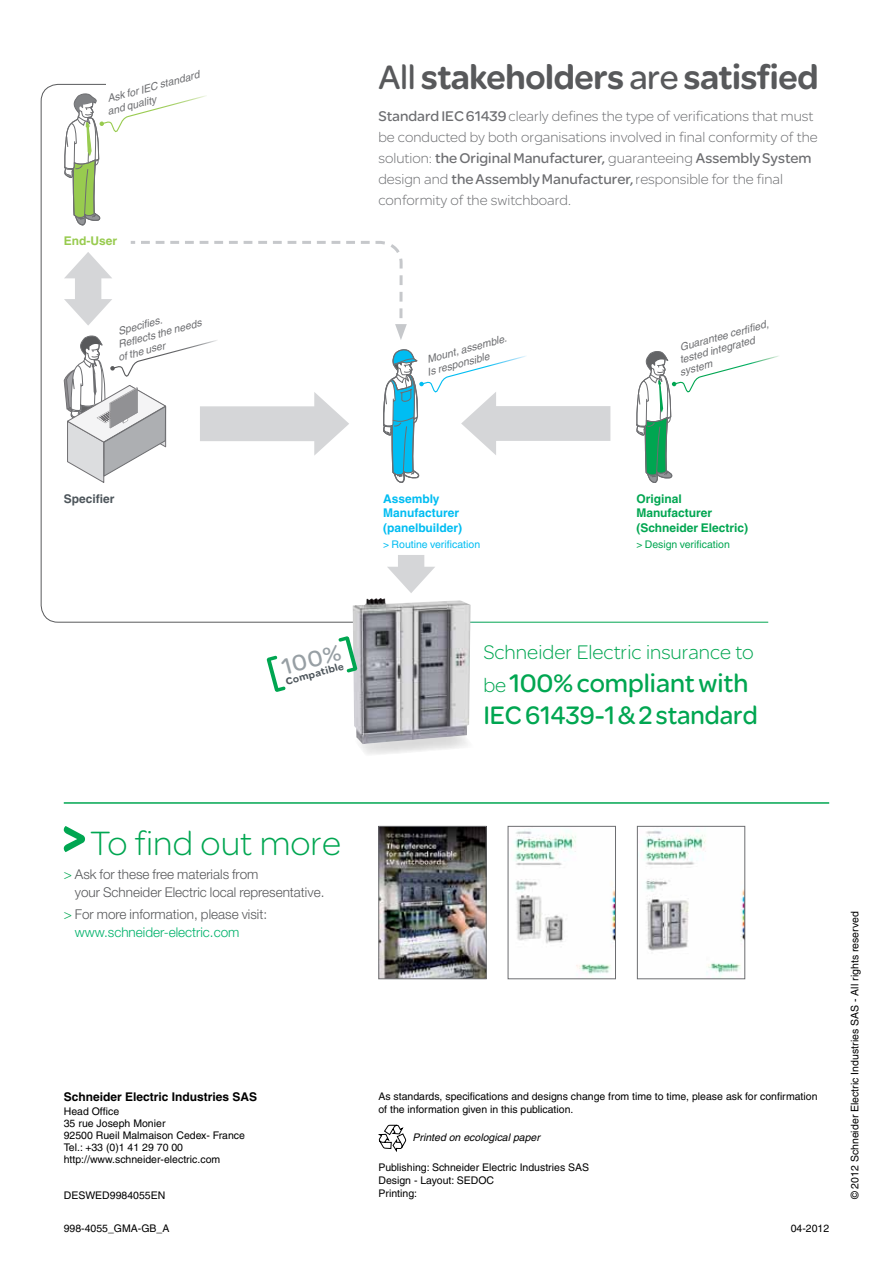
<style>
.page{position:relative;width:893px;height:1263px;background:#fff}
.page>*{position:absolute;margin:0;border:0;box-sizing:border-box;transform-origin:0 0}
.t1{font:900 36px "SE Optimist";letter-spacing:-.01em;color:#58595b}
.t2{font:300 36px "SE Optimist";color:#00a651}
.t3{font:27px/32.4px "SE Optimist";color:#00a651}
.t4{font:23.85px "SE Optimist";color:#979fa4}
.t5{font:300 21px "SE Optimist";color:#00a651}
.t6{font:300 15px/21px "SE Optimist";color:#6d6e71}
.t7{font:300 13.5px/18px "Helvetica Neue";color:#58595b}
.t8{font:700 12px/14.4px "Helvetica";color:#00a651}
.t9{font:700 12px/14.4px "Helvetica";color:#00bdf2}
.t10{font:700 12px "Helvetica";color:#000}
.t11{font:700 12px "Helvetica";color:#4d555b}
.t12{font:700 12px "Helvetica";color:#98cb4f}
.t13{font:10.5px/12px "Helvetica";color:#000}
.t14{font:italic 10.5px/12.6px "Helvetica";color:#6d6e71}
.t15{font:italic 10.5px "Helvetica";color:#000}
.t16{font:10.5px "Helvetica";color:#00bdf2}
.t17{font:10.5px "Helvetica";color:#00a651}
.t18{font:900 10.5px "SE Optimist";color:#4d555b}
.s1{font-weight:400}
.s2{font-weight:300;font-size:21px}
.s3{color:#00a651}
.s4{color:#00b26b}
</style>
<div class="page">
<svg style="left:40px;top:84px;width:729px;height:539px"></svg>
<div style="left:106px;top:58px;width:121px;height:59px;background:#fff"></div>
<svg style="left:64px;top:826px;width:21px;height:26px"></svg>
<hr style="left:64px;top:802px;width:765px;height:2px;background:#00a651">
<svg style="left:378px;top:1125px;width:28px;height:27px"></svg>
<svg style="left:360px;top:744px;width:107px;height:10px"></svg>
<div style="left:378px;top:64px;width:449px;height:25px;background:#fff"></div>
<svg style="left:387px;top:555px;width:48px;height:38px"></svg>
<img style="left:380px;top:828px;width:104px;height:149px">
<div style="left:378px;top:826px;width:108px;height:153px;border:1px solid #6d6e71"></div>
<img style="left:514px;top:829px;width:100px;height:146px">
<div style="left:508px;top:826px;width:108px;height:153px;border:1px solid #6d6e71"></div>
<img style="left:644px;top:829px;width:99px;height:146px">
<div style="left:637px;top:826px;width:108px;height:153px;border:1px solid #6d6e71"></div>
<img style="left:353px;top:598px;width:117px;height:146px">
<svg style="left:267px;top:656px;width:19px;height:36px"></svg>
<svg style="left:338px;top:636px;width:19px;height:37px"></svg>
<svg style="left:636px;top:351px;width:143px;height:132px"></svg>
<svg style="left:64px;top:239px;width:546px;height:244px"></svg>
<svg style="left:64px;top:93px;width:148px;height:132px"></svg>
<p class="t14" style="left:103px;top:94px;width:100px;text-indent:3px;rotate:-15deg">Ask for IEC standard and quality</p>
<p class="t12" style="left:64px;top:234px;width:55px">End-User</p>
<p class="t14" style="left:117px;top:325px;width:47px;rotate:-15deg">Specifi es.</p>
<p class="t14" style="left:117px;top:338px;width:87px;rotate:-15deg">Refl ects the needs</p>
<p class="t14" style="left:117px;top:351px;width:50px;rotate:-15deg">of the user</p>
<h1 class="t1" style="left:378px;top:51px;width:441px"><span class="s1">All</span> stakeholders <span class="s1">are</span> satisfied</h1>
<p class="t6" style="left:378px;top:105px;width:441px"><span class="s1">Standard IEC 61439</span> clearly defines the type of verifications that must be conducted by both organisations involved in final conformity of the solution: <span class="s1">the Original Manufacturer,</span> guaranteeing <span class="s1">Assembly System </span>design and <span class="s1">the Assembly Manufacturer,</span> responsible for the final conformity of the switchboard.</p>
<p class="t14" style="left:422px;top:354px;width:87px;text-indent:3px;rotate:-15deg">Mount, assemble.<br>Is responsible</p>
<p class="t14" style="left:678px;top:341px;width:93px;rotate:-15deg">Guarantee cerfi fi ed,</p>
<p class="t14" style="left:678px;top:354px;width:79px;rotate:-15deg">tested integrated</p>
<p class="t14" style="left:678px;top:366px;width:35px;rotate:-15deg">system</p>
<p class="t11" style="left:64px;top:491px;width:52px">Specifier</p>
<p class="t8" style="left:636px;top:491px;width:113px">Original<br>Manufacturer (Schneider Electric)</p>
<p class="t17" style="left:636px;top:538px;width:95px">&gt; Design verification</p>
<p class="t9" style="left:383px;top:491px;width:81px">Assembly<br>Manufacturer (panelbuilder)</p>
<p class="t16" style="left:383px;top:538px;width:99px">&gt; Routine verification</p>
<h3 class="t4" style="left:278px;top:651px;width:62px;rotate:-15deg">100%</h3>
<p class="t18" style="left:284px;top:674px;width:61px;rotate:-15deg">Compatible</p>
<h3 class="t5" style="left:483px;top:638px;width:272px">Schneider Electric insurance to</h3>
<h2 class="t3" style="left:483px;top:666px;width:276px"><span class="s2">be</span> 100% compliant with<br>IEC 61439-1 &amp; 2 standard</h2>
<h1 class="t2" style="left:90px;top:819px;width:252px">To find out more</h1>
<p class="t7" style="left:75px;top:865px;width:251px;text-indent:-11px"><span class="s3">&gt;</span> Ask for these free materials from<br>your Schneider Electric local representative.</p>
<p class="t7" style="left:75px;top:905px;width:194px;text-indent:-11px"><span class="s3">&gt;</span> For more information, please visit: <span class="s4">www.schneider-electric.com</span></p>
<p class="t10" style="left:64px;top:1090px;width:195px">Schneider Electric Industries SAS</p>
<p class="t13" style="left:378px;top:1090px;width:441px;line-height:12.6px">As standards, specifications and designs change from time to time, please ask for confirmation of the information given in this publication.</p>
<p class="t13" style="left:64px;top:1105px;width:183px">Head Office<br>35 rue Joseph Monier<br>92500 Rueil Malmaison Cedex- France<br>Tel.: +33 (0)1 41 29 70 00 http://www.schneider-electric.com</p>
<p class="t13" style="left:64px;top:1189px;width:103px">DESWED9984055EN</p>
<p class="t15" style="left:412px;top:1131px;width:129px">Printed on ecological paper</p>
<p class="t13" style="left:378px;top:1161px;width:212px;line-height:12.6px">Publishing: Schneider Electric Industries SAS<br>Design - Layout: SEDOC<br>Printing:</p>
<p class="t13" style="left:64px;top:1222px;width:107px">998-4055_GMA-GB_A</p>
<p class="t13" style="left:791px;top:1222px;width:40px">04-2012</p>
<p class="t13" style="left:849px;top:1199px;width:289px;rotate:-90deg">© 2012 Schneider Electric Industries SAS - All rights reserved</p>
</div>
